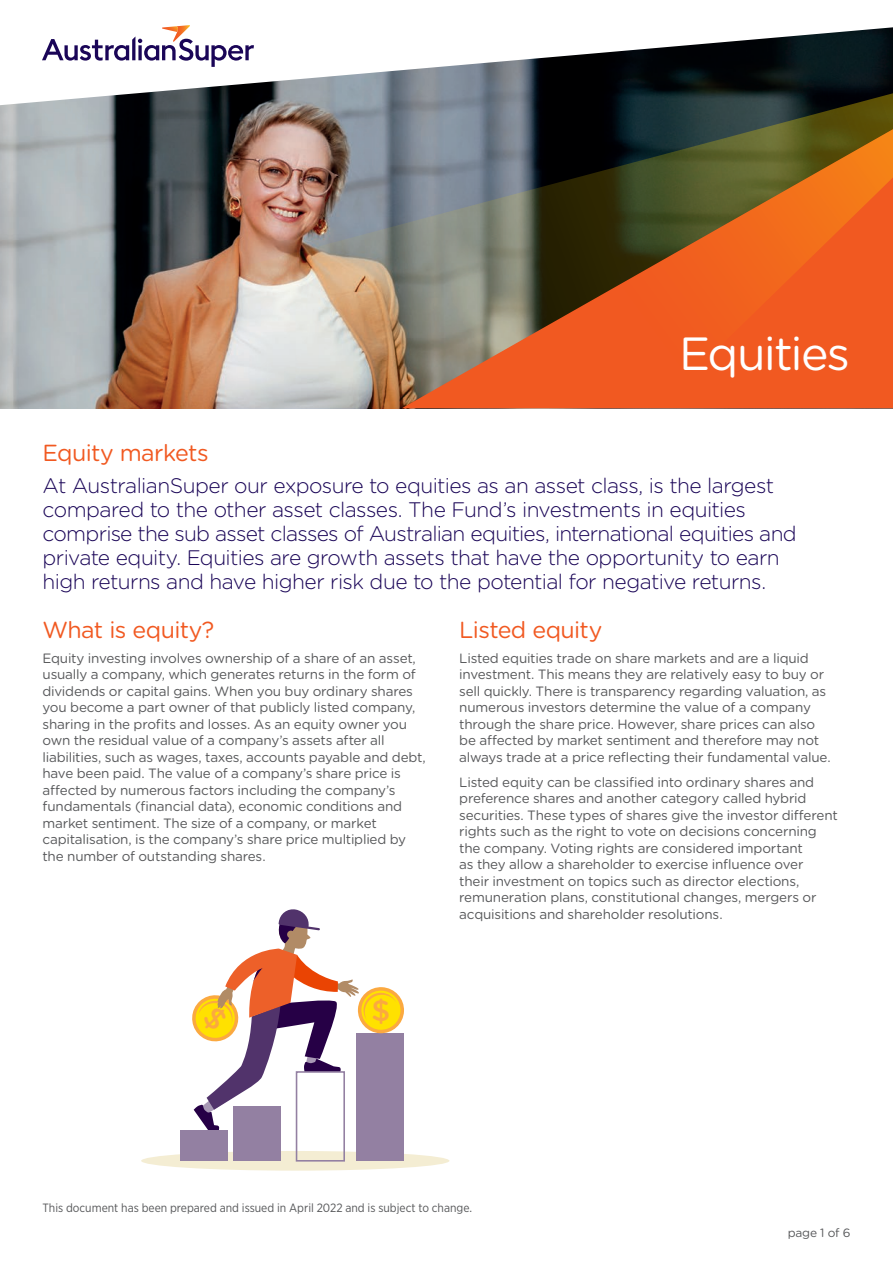
<style>
.page{position:relative;width:893px;height:1263px;background:#fff}
.page>*{position:absolute;margin:0;border:0;box-sizing:border-box;transform-origin:0 0}
.t1{font:46.5px "Gotham Rounded";letter-spacing:-.04em;color:#fff}
.t2{font:500 29.55px "Gotham Rounded";color:#fba940}
.t3{font:23.25px "Gotham Rounded";letter-spacing:-.025em;color:#f15921}
.t4{font:300 21px/24px "Gotham Rounded";letter-spacing:-.03em;color:#1a0557}
.t5{font:13.5px/16.5px "Gotham Rounded";letter-spacing:-.015em;color:#57585a}
.t6{font:12px "Gotham Narrow";color:#57585a}
.t7{font:12px "Gotham Rounded";letter-spacing:-.02em;color:#57585a}
</style>
<div class="page">
<img style="left:0;top:105px;width:893px;height:303px">
<svg style="left:4px;top:27px;width:889px;height:78px"></svg>
<svg style="left:42px;top:25px;width:212px;height:42px"></svg>
<div style="left:141px;top:1151px;width:308px;height:19px;background:#f4edd3;border-radius:50%"></div>
<div style="left:180px;top:1130px;width:48px;height:31px;background:#9380a2"></div>
<div style="left:234px;top:1106px;width:47px;height:55px;background:#9380a2"></div>
<div style="left:296px;top:1071px;width:49px;height:90px;border:2px solid #9380a2"></div>
<div style="left:356px;top:1033px;width:48px;height:128px;background:#9380a2"></div>
<svg style="left:192px;top:909px;width:212px;height:221px"></svg>
<h1 class="t1" style="left:679px;top:322px;width:173px">Equities</h1>
<h3 class="t3" style="left:43px;top:437px;width:168px">Equity markets</h3>
<p class="t4" style="left:43px;top:473px;width:756px">At AustralianSuper our exposure to equities as an asset class, is the largest compared to the other asset classes. The Fund’s investments in equities comprise the sub asset classes of Australian equities, international equities and private equity. Equities are growth assets that have the opportunity to earn high returns and have higher risk due to the potential for negative returns.</p>
<h3 class="t3" style="left:43px;top:614px;width:173px">What is equity?</h3>
<p class="t5" style="left:43px;top:649px;width:385px">Equity investing involves ownership of a share of an asset, usually a company, which generates returns in the form of dividends or capital gains. When you buy ordinary shares you become a part owner of that publicly listed company, sharing in the profits and losses. As an equity owner you own the residual value of a company’s assets after all liabilities, such as wages, taxes, accounts payable and debt, have been paid. The value of a company’s share price is affected by numerous factors including the company’s fundamentals (financial data), economic conditions and market sentiment. The size of a company, or market capitalisation, is the company’s share price multiplied by the number of outstanding shares.</p>
<h3 class="t3" style="left:459px;top:614px;width:145px">Listed equity</h3>
<p class="t5" style="left:459px;top:649px;width:373px">Listed equities trade on share markets and are a liquid investment. This means they are relatively easy to buy or sell quickly. There is transparency regarding valuation, as numerous investors determine the value of a company through the share price. However, share prices can also be affected by market sentiment and therefore may not always trade at a price reflecting their fundamental value.</p>
<p class="t5" style="left:459px;top:773px;width:380px">Listed equity can be classified into ordinary shares and preference shares and another category called hybrid securities. These types of shares give the investor different rights such as the right to vote on decisions concerning the company. Voting rights are considered important<br>as they allow a shareholder to exercise influence over<br>their investment on topics such as director elections, remuneration plans, constitutional changes, mergers or acquisitions and shareholder resolutions.</p>
<h2 class="t2" style="left:371px;top:989px;width:20px">$</h2>
<p class="t6" style="left:43px;top:1200px;width:431px">This document has been prepared and issued in April 2022 and is subject to change.</p>
<p class="t7" style="left:788px;top:1225px;width:64px">page 1 of 6</p>
</div>
